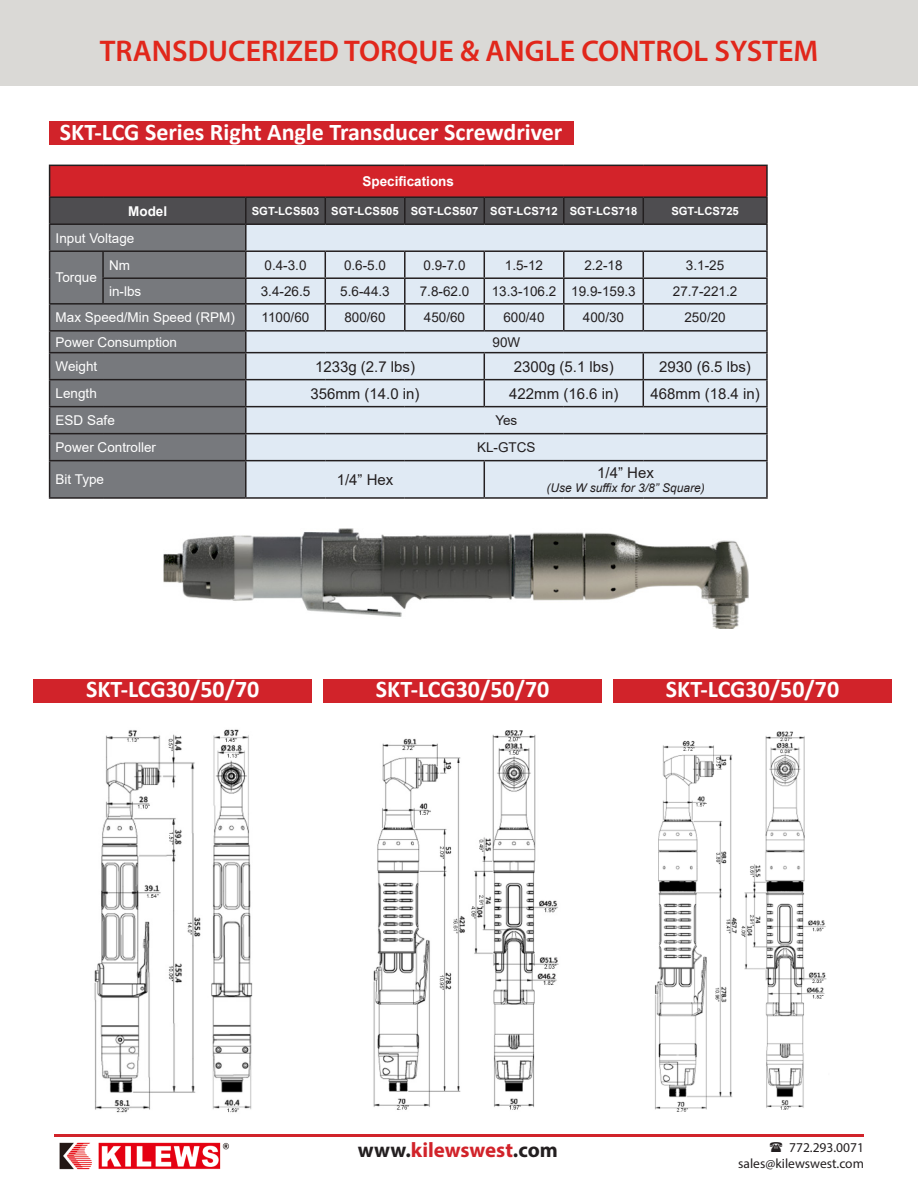
<style>
.page{position:relative;width:918px;height:1188px;background:#fff}
.page>*{position:absolute;margin:0;border:0;box-sizing:border-box;transform-origin:0 0}
.t1{font:600 30px "Myriad Pro";color:#e1271b}
.t2{font:700 24px "Calibri";color:#fff}
.t3{font:700 21px "Myriad Pro";color:#d1232a}
.t4{font:15px "Arial";color:#231f20}
.t5{font:13.5px "Arial";color:#231f20}
.t6{font:13.5px "Arial";color:#fff}
.t7{font:13.5px/16.2px "Myriad Pro";color:#231f20;text-align:right}
.t8{font:700 13.5px "Arial";color:#fff}
.t9{font:italic 12px "Arial";color:#231f20}
.t10{font:700 11.25px "Arial";color:#fff}
.s1{color:#231f20}
</style>
<div class="page">
<div style="left:0;top:0;width:918px;height:86px;background:#dad9d6"></div>
<hr style="left:54px;top:1134px;width:810px;height:3px;background:#d1232a">
<img style="left:59px;top:1142px;width:170px;height:28px">
<div style="left:49px;top:122px;width:525px;height:24px;background:#d1232a"></div>
<div style="left:33px;top:679px;width:279px;height:24px;background:#d1232a"></div>
<div style="left:323px;top:679px;width:279px;height:24px;background:#d1232a"></div>
<div style="left:613px;top:679px;width:279px;height:24px;background:#d1232a"></div>
<div style="left:50px;top:165px;width:717px;height:32px;background:#d3232a"></div>
<div style="left:50px;top:461px;width:195px;height:36px;background:#77797d"></div>
<div style="left:247px;top:461px;width:519px;height:36px;background:#e0eaf4"></div>
<hr style="left:49px;top:165px;width:54px;height:1px;background:#231f20">
<hr style="left:49px;top:166px;width:1px;height:30px;background:#231f20">
<hr style="left:103px;top:165px;width:143px;height:1px;background:#231f20">
<hr style="left:246px;top:165px;width:79px;height:1px;background:#231f20">
<hr style="left:325px;top:165px;width:80px;height:1px;background:#231f20">
<hr style="left:405px;top:165px;width:79px;height:1px;background:#231f20">
<hr style="left:484px;top:165px;width:80px;height:1px;background:#231f20">
<hr style="left:564px;top:165px;width:79px;height:1px;background:#231f20">
<hr style="left:643px;top:165px;width:125px;height:1px;background:#231f20">
<hr style="left:766px;top:166px;width:2px;height:30px;background:#231f20">
<hr style="left:766px;top:225px;width:2px;height:25px;background:#231f20">
<hr style="left:643px;top:250px;width:125px;height:2px;background:#231f20">
<hr style="left:766px;top:252px;width:2px;height:25px;background:#231f20">
<hr style="left:643px;top:277px;width:125px;height:2px;background:#231f20">
<hr style="left:766px;top:279px;width:2px;height:24px;background:#231f20">
<hr style="left:643px;top:303px;width:125px;height:2px;background:#231f20">
<hr style="left:766px;top:305px;width:2px;height:25px;background:#231f20">
<hr style="left:643px;top:330px;width:125px;height:2px;background:#231f20">
<hr style="left:766px;top:332px;width:2px;height:20px;background:#231f20">
<hr style="left:643px;top:352px;width:125px;height:1px;background:#231f20">
<hr style="left:766px;top:353px;width:2px;height:26px;background:#231f20">
<hr style="left:643px;top:379px;width:125px;height:1px;background:#231f20">
<hr style="left:766px;top:380px;width:2px;height:26px;background:#231f20">
<hr style="left:643px;top:406px;width:125px;height:1px;background:#231f20">
<hr style="left:766px;top:407px;width:2px;height:26px;background:#231f20">
<hr style="left:643px;top:433px;width:125px;height:1px;background:#231f20">
<hr style="left:766px;top:434px;width:2px;height:26px;background:#231f20">
<hr style="left:49px;top:460px;width:54px;height:1px;background:#231f20">
<hr style="left:49px;top:461px;width:1px;height:36px;background:#231f20">
<hr style="left:103px;top:460px;width:143px;height:1px;background:#231f20">
<hr style="left:246px;top:460px;width:79px;height:1px;background:#231f20">
<hr style="left:245px;top:461px;width:2px;height:36px;background:#231f20">
<hr style="left:325px;top:460px;width:80px;height:1px;background:#231f20">
<hr style="left:405px;top:460px;width:79px;height:1px;background:#231f20">
<hr style="left:484px;top:460px;width:80px;height:1px;background:#231f20">
<hr style="left:484px;top:461px;width:1px;height:36px;background:#231f20">
<hr style="left:564px;top:460px;width:79px;height:1px;background:#231f20">
<hr style="left:643px;top:460px;width:125px;height:1px;background:#231f20">
<hr style="left:766px;top:461px;width:2px;height:36px;background:#231f20">
<hr style="left:49px;top:497px;width:54px;height:2px;background:#231f20">
<hr style="left:103px;top:497px;width:143px;height:2px;background:#231f20">
<hr style="left:246px;top:497px;width:79px;height:2px;background:#231f20">
<hr style="left:325px;top:497px;width:80px;height:2px;background:#231f20">
<hr style="left:405px;top:497px;width:79px;height:2px;background:#231f20">
<hr style="left:484px;top:497px;width:80px;height:2px;background:#231f20">
<hr style="left:564px;top:497px;width:79px;height:2px;background:#231f20">
<hr style="left:643px;top:497px;width:125px;height:2px;background:#231f20">
<hr style="left:49px;top:196px;width:54px;height:2px;background:#231f20">
<hr style="left:103px;top:196px;width:143px;height:2px;background:#231f20">
<hr style="left:246px;top:196px;width:79px;height:2px;background:#231f20">
<hr style="left:325px;top:196px;width:80px;height:2px;background:#231f20">
<hr style="left:405px;top:196px;width:79px;height:2px;background:#231f20">
<hr style="left:484px;top:196px;width:80px;height:2px;background:#231f20">
<hr style="left:564px;top:196px;width:79px;height:2px;background:#231f20">
<hr style="left:643px;top:196px;width:125px;height:2px;background:#231f20">
<svg style="left:49px;top:197px;width:718px;height:263px;background:#aeb4bb"></svg>
<hr style="left:766px;top:198px;width:2px;height:25px;background:#231f20">
<hr style="left:246px;top:223px;width:79px;height:2px;background:#231f20">
<hr style="left:325px;top:223px;width:80px;height:2px;background:#231f20">
<hr style="left:405px;top:223px;width:79px;height:2px;background:#231f20">
<hr style="left:484px;top:223px;width:80px;height:2px;background:#231f20">
<hr style="left:564px;top:223px;width:79px;height:2px;background:#231f20">
<hr style="left:643px;top:223px;width:125px;height:2px;background:#231f20">
<img style="left:373px;top:730px;width:186px;height:380px">
<img style="left:94px;top:729px;width:159px;height:384px">
<img style="left:655px;top:731px;width:172px;height:381px">
<img style="left:164px;top:529px;width:585px;height:99px">
<p class="t1" style="left:100px;top:32px;width:720px">TRANSDUCERIZED TORQUE &amp; ANGLE CONTROL SYSTEM</p>
<p class="t2" style="left:60px;top:115px;width:504px">SKT-LCG Series Right Angle Transducer Screwdriver</p>
<p class="t8" style="left:363px;top:172px;width:93px">Specifications</p>
<p class="t8" style="left:128px;top:201px;width:41px">Model</p>
<p class="t10" style="left:252px;top:203px;width:69px">SGT-LCS503</p>
<p class="t10" style="left:331px;top:203px;width:69px">SGT-LCS505</p>
<p class="t10" style="left:411px;top:203px;width:69px">SGT-LCS507</p>
<p class="t10" style="left:490px;top:203px;width:69px">SGT-LCS712</p>
<p class="t10" style="left:570px;top:203px;width:69px">SGT-LCS718</p>
<p class="t10" style="left:671px;top:203px;width:69px">SGT-LCS725</p>
<p class="t6" style="left:56px;top:229px;width:80px">Input Voltage</p>
<p class="t6" style="left:56px;top:268px;width:43px">Torque</p>
<p class="t6" style="left:109px;top:256px;width:22px">Nm</p>
<p class="t5" style="left:265px;top:256px;width:44px">0.4-3.0</p>
<p class="t5" style="left:344px;top:256px;width:44px">0.6-5.0</p>
<p class="t5" style="left:424px;top:256px;width:44px">0.9-7.0</p>
<p class="t5" style="left:505px;top:256px;width:40px">1.5-12</p>
<p class="t5" style="left:584px;top:256px;width:40px">2.2-18</p>
<p class="t5" style="left:686px;top:256px;width:40px">3.1-25</p>
<p class="t6" style="left:109px;top:282px;width:34px">in-lbs</p>
<p class="t5" style="left:261px;top:282px;width:51px">3.4-26.5</p>
<p class="t5" style="left:340px;top:282px;width:51px">5.6-44.3</p>
<p class="t5" style="left:420px;top:282px;width:51px">7.8-62.0</p>
<p class="t5" style="left:492px;top:282px;width:66px">13.3-106.2</p>
<p class="t5" style="left:571px;top:282px;width:66px">19.9-159.3</p>
<p class="t5" style="left:673px;top:282px;width:66px">27.7-221.2</p>
<p class="t6" style="left:56px;top:308px;width:181px">Max Speed/Min Speed (RPM)</p>
<p class="t5" style="left:262px;top:308px;width:49px">1100/60</p>
<p class="t5" style="left:344px;top:308px;width:43px">800/60</p>
<p class="t5" style="left:424px;top:308px;width:43px">450/60</p>
<p class="t5" style="left:503px;top:308px;width:43px">600/40</p>
<p class="t5" style="left:583px;top:308px;width:43px">400/30</p>
<p class="t5" style="left:684px;top:308px;width:43px">250/20</p>
<p class="t6" style="left:56px;top:333px;width:123px">Power Consumption</p>
<p class="t5" style="left:492px;top:333px;width:29px">90W</p>
<p class="t6" style="left:56px;top:357px;width:43px">Weight</p>
<p class="t4" style="left:315px;top:356px;width:102px">1233g (2.7 lbs)</p>
<p class="t4" style="left:514px;top:356px;width:102px">2300g (5.1 lbs)</p>
<p class="t4" style="left:659px;top:356px;width:93px">2930 (6.5 lbs)</p>
<p class="t6" style="left:56px;top:384px;width:43px">Length</p>
<p class="t4" style="left:310px;top:383px;width:111px">356mm (14.0 in)</p>
<p class="t4" style="left:509px;top:383px;width:111px">422mm (16.6 in)</p>
<p class="t4" style="left:651px;top:383px;width:111px">468mm (18.4 in)</p>
<p class="t6" style="left:56px;top:411px;width:61px">ESD Safe</p>
<p class="t5" style="left:495px;top:411px;width:24px">Yes</p>
<p class="t6" style="left:56px;top:438px;width:102px">Power Controller</p>
<p class="t5" style="left:477px;top:438px;width:60px">KL-GTCS</p>
<p class="t6" style="left:56px;top:470px;width:50px">Bit Type</p>
<p class="t4" style="left:337px;top:469px;width:58px">1/4” Hex</p>
<p class="t4" style="left:597px;top:462px;width:58px">1/4” Hex</p>
<p class="t9" style="left:546px;top:480px;width:160px">(Use W suffix for 3/8” Square)</p>
<p class="t2" style="left:86px;top:672px;width:175px">SKT-LCG30/50/70</p>
<p class="t2" style="left:376px;top:672px;width:175px">SKT-LCG30/50/70</p>
<p class="t2" style="left:666px;top:672px;width:175px">SKT-LCG30/50/70</p>
<h3 class="t3" style="left:358px;top:1137px;width:202px"><span class="s1">www.</span>kilewswest<span class="s1">.com</span></h3>
<p class="t7" style="left:738px;top:1139px;width:127px">772.293.0071 sales@kilewswest.com</p>
</div>
